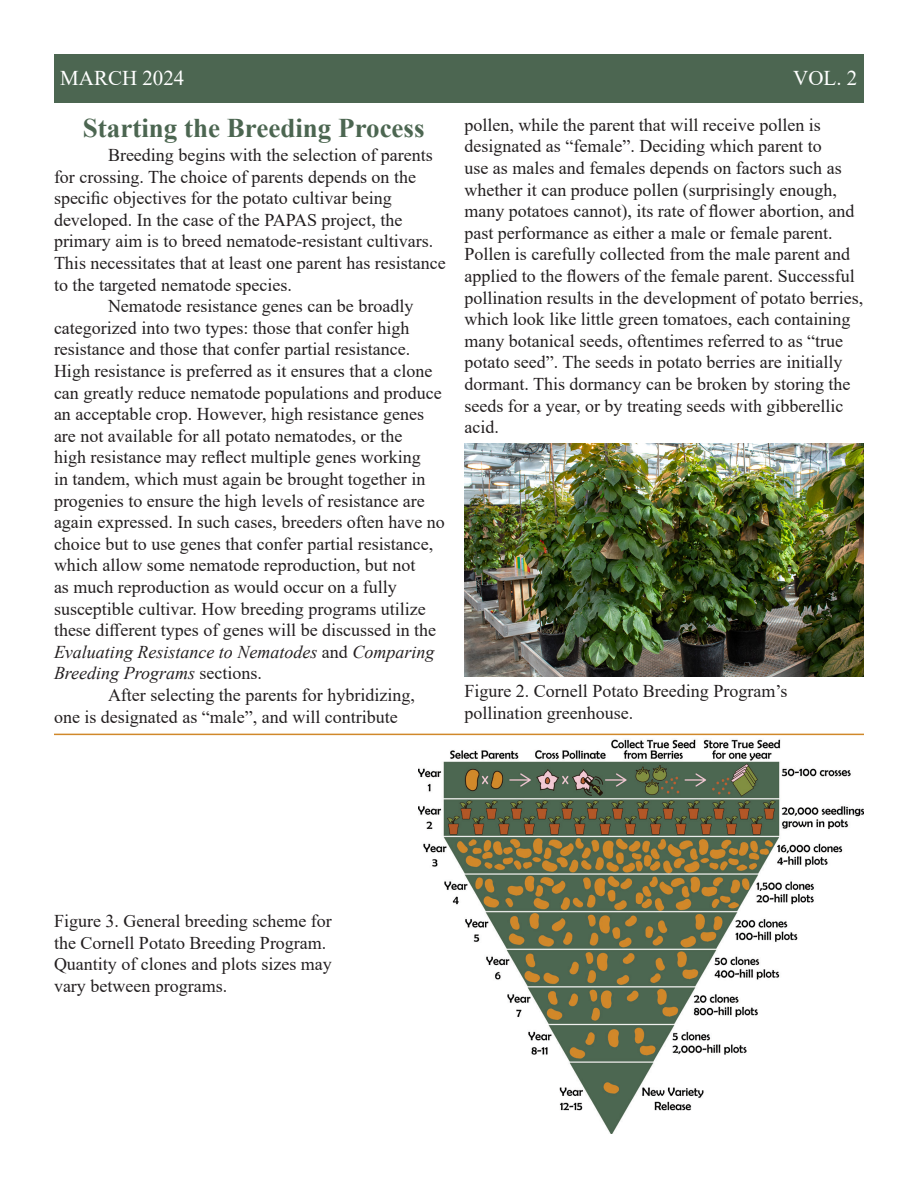
<style>
.page{position:relative;width:918px;height:1188px;background:#fff}
.page>*{position:absolute;margin:0;border:0;box-sizing:border-box;transform-origin:0 0}
.t1{font:700 27px "Times New Roman";color:#4c6651}
.t2{font:21px "Times New Roman";color:#fff}
.t3{font:18px/21.6px "Times New Roman";color:#231f20}
.s1{font-style:italic}
</style>
<div class="page">
<div style="left:54px;top:54px;width:810px;height:48px;background:#4c6651"></div>
<img style="left:418px;top:739px;width:446px;height:395px">
<img style="left:464px;top:443px;width:400px;height:234px">
<hr style="left:54px;top:734px;width:810px;height:1px;background:#d0882a">
<p class="t2" style="left:60px;top:64px;width:126px">MARCH 2024</p>
<p class="t2" style="left:793px;top:64px;width:66px">VOL. 2</p>
<p class="t3" style="left:464px;top:113px;width:400px">pollen, while the parent that will receive pollen is designated as “female”. Deciding which parent to<br>use as males and females depends on factors such as whether it can produce pollen (surprisingly enough, many potatoes cannot), its rate of flower abortion, and past performance as either a male or female parent.<br>Pollen is carefully collected from the male parent and applied to the flowers of the female parent. Successful pollination results in the development of potato berries, which look like little green tomatoes, each containing many botanical seeds, oftentimes referred to as “true potato seed”. The seeds in potato berries are initially dormant. This dormancy can be broken by storing the seeds for a year, or by treating seeds with gibberellic acid.</p>
<p class="t1" style="left:83px;top:108px;width:343px">Starting the Breeding Process</p>
<p class="t3" style="left:54px;top:144px;width:393px;text-indent:54px">Breeding begins with the selection of parents for crossing. The choice of parents depends on the specific objectives for the potato cultivar being developed. In the case of the PAPAS project, the primary aim is to breed nematode-resistant cultivars.<br>This necessitates that at least one parent has resistance to the targeted nematode species.</p>
<p class="t3" style="left:54px;top:295px;width:392px;text-indent:54px">Nematode resistance genes can be broadly categorized into two types: those that confer high resistance and those that confer partial resistance.<br>High resistance is preferred as it ensures that a clone can greatly reduce nematode populations and produce an acceptable crop. However, high resistance genes are not available for all potato nematodes, or the<br>high resistance may reflect multiple genes working<br>in tandem, which must again be brought together in progenies to ensure the high levels of resistance are again expressed. In such cases, breeders often have no choice but to use genes that confer partial resistance, which allow some nematode reproduction, but not<br>as much reproduction as would occur on a fully susceptible cultivar. How breeding programs utilize these different types of genes will be discussed in the <span class="s1">Evaluating Resistance to Nematodes</span> and <span class="s1">Comparing Breeding Programs</span> sections.</p>
<p class="t3" style="left:54px;top:684px;width:362px;text-indent:54px">After selecting the parents for hybridizing, one is designated as “male”, and will contribute</p>
<p class="t3" style="left:464px;top:680px;width:324px">Figure 2. Cornell Potato Breeding Program’s pollination greenhouse.</p>
<p class="t3" style="left:54px;top:910px;width:279px">Figure 3. General breeding scheme for the Cornell Potato Breeding Program.<br>Quantity of clones and plots sizes may vary between programs.</p>
</div>
